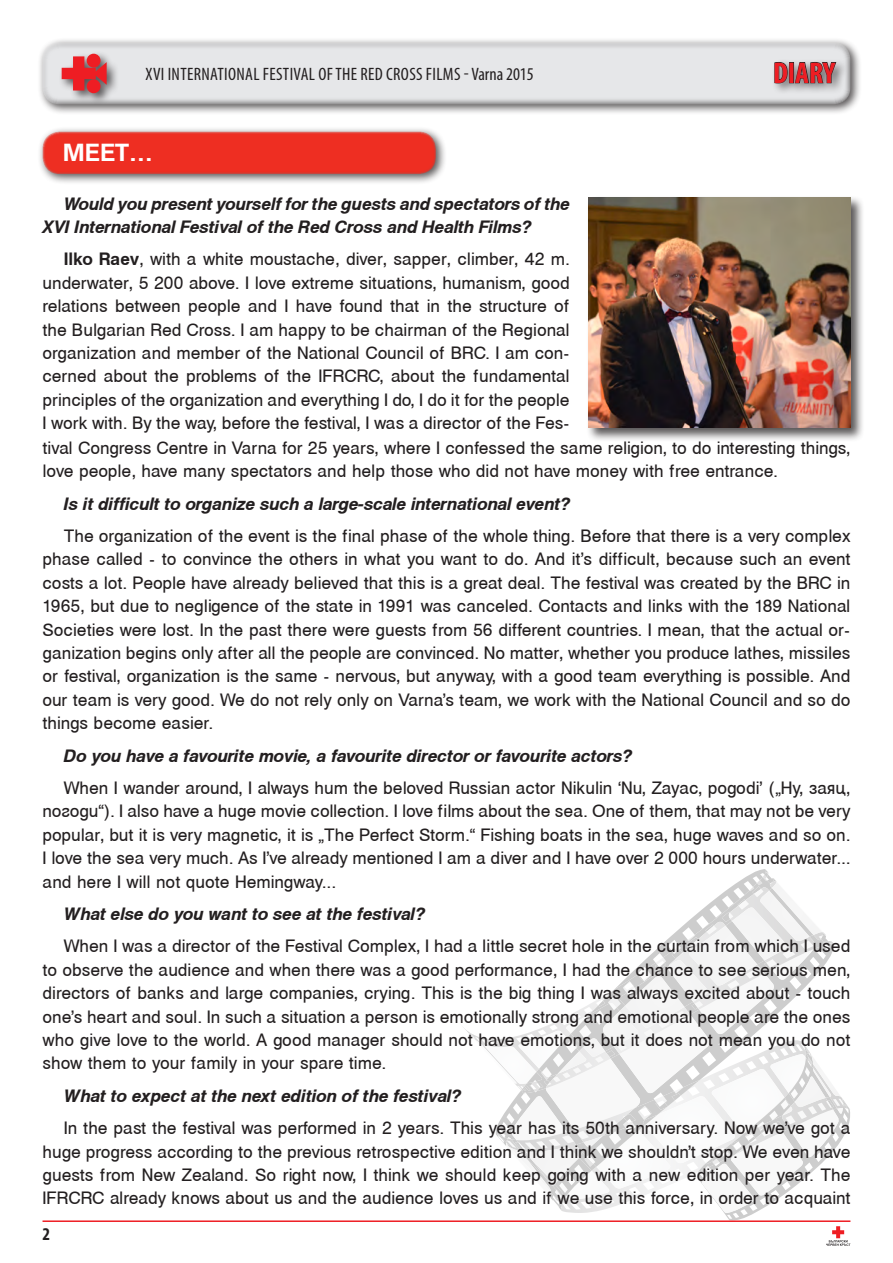
<style>
.page{position:relative;width:893px;height:1263px;background:#fff}
.page>*{position:absolute;margin:0;border:0;box-sizing:border-box;transform-origin:0 0}
.Bulletin_body{font:700 condensed 30px "Myriad Pro";color:#ee1d23}
.Bulletin_body-2{font:700 27px "Helen Bg";color:#fff}
.Bulletin_body-3{font:19.5px/23.4px "Helen Bg";color:#231f20;text-align:justify}
.Bulletin_body-4{font:italic 700 19.5px/23.4px "Helen Bg";letter-spacing:-.005em;color:#231f20}
.t1{font:condensed 18px "Myriad Pro";letter-spacing:.02em;color:#231f20}
.Bulletin_body-5{font:700 condensed 18px "Myriad Pro";color:#231f20}
.s1{font-weight:700}
</style>
<div class="page">
<svg style="left:468px;top:870px;width:382px;height:350px"></svg>
<hr style="left:43px;top:1220px;width:807px;height:2px;background:#ee1d23">
<svg style="left:826px;top:1226px;width:24px;height:20px"></svg>
<div style="left:37px;top:37px;width:825px;height:79px;background:#231f20;opacity:.75"></div>
<div style="left:42px;top:43px;width:808px;height:61px;background:#e6e7e9;border-radius:17px"></div>
<div style="left:58px;top:50px;width:61px;height:55px;background:#231f20;opacity:.75"></div>
<div style="left:87px;top:54px;width:14px;height:14px;background:#ee1d23;border-radius:50%"></div>
<div style="left:87px;top:79px;width:14px;height:14px;background:#ee1d23;border-radius:50%"></div>
<svg style="left:62px;top:56px;width:45px;height:35px"></svg>
<div style="left:771px;top:58px;width:76px;height:37px;background:#231f20;opacity:.75"></div>
<svg style="left:774px;top:62px;width:14px;height:22px"></svg>
<svg style="left:795px;top:62px;width:41px;height:22px"></svg>
<div style="left:37px;top:126px;width:410px;height:59px;background:#231f20;opacity:.75"></div>
<div style="left:43px;top:132px;width:393px;height:42px;background:#ee2e22;border-radius:17px"></div>
<div style="left:586px;top:195px;width:279px;height:247px;background:#231f20;opacity:.75"></div>
<img style="left:588px;top:197px;width:262px;height:231px">
<p class="t1" style="left:145px;top:64px;width:390px">XVI INTERNATIONAL FESTIVAL OF THE RED CROSS FILMS - Varna 2015</p>
<p class="Bulletin_body" style="left:773px;top:54px;width:64px">DIARY</p>
<p class="Bulletin_body-2" style="left:63px;top:138px;width:91px">MEET…</p>
<p class="Bulletin_body-4" style="left:43px;top:192px;width:529px;text-indent:21px">Would you present yourself for the guests and spectators of the<br>XVI International Festival of the Red Cross and Health Films?</p>
<p class="Bulletin_body-3" style="left:43px;top:248px;width:809px;text-align:left;text-indent:21px"><span class="s1">Ilko Raev</span>, with a white moustache, diver, sapper, climber, 42 m.<br>underwater, 5 200 above. I love extreme situations, humanism, good<br>relations between people and I have found that in the structure of<br>the Bulgarian Red Cross. I am happy to be chairman of the Regional<br>organization and member of the National Council of BRC. I am con-<br>cerned about the problems of the IFRCRC, about the fundamental<br>principles of the organization and everything I do, I do it for the people<br>I work with. By the way, before the festival, I was a director of the Fes-<br>tival Congress Centre in Varna for 25 years, where I confessed the same religion, to do interesting things, love people, have many spectators and help those who did not have money with free entrance.</p>
<p class="Bulletin_body-4" style="left:64px;top:491px;width:508px">Is it difficult to organize such a large-scale international event?</p>
<p class="Bulletin_body-3" style="left:43px;top:524px;width:809px;text-indent:21px">The organization of the event is the final phase of the whole thing. Before that there is a very complex phase called - to convince the others in what you want to do. And it’s difficult, because such an event costs a lot. People have already believed that this is a great deal. The festival was created by the BRC in 1965, but due to negligence of the state in 1991 was canceled. Contacts and links with the 189 National Societies were lost. In the past there were guests from 56 different countries. I mean, that the actual or&shy;ganization begins only after all the people are convinced. No matter, whether you produce lathes, missiles or festival, organization is the same - nervous, but anyway, with a good team everything is possible. And our team is very good. We do not rely only on Varna’s team, we work with the National Council and so do things become easier.</p>
<p class="Bulletin_body-4" style="left:64px;top:743px;width:571px">Do you have a favourite movie, a favourite director or favourite actors?</p>
<p class="Bulletin_body-3" style="left:43px;top:776px;width:809px;text-indent:21px">When I wander around, I always hum the beloved Russian actor Nikulin ‘Nu, Zayac, pogodi’ („Ну, заяц, погоди”). I also have a huge movie collection. I love films about the sea. One of them, that may not be very popular, but it is very magnetic, it is “The Perfect Storm.” Fishing boats in the sea, huge waves and so on.<br>I love the sea very much. As I’ve already mentioned I am a diver and I have over 2 000 hours underwater... and here I will not quote Hemingway...</p>
<p class="Bulletin_body-4" style="left:64px;top:902px;width:363px">What else do you want to see at the festival?</p>
<p class="Bulletin_body-3" style="left:43px;top:935px;width:809px;text-indent:21px">When I was a director of the Festival Complex, I had a little secret hole in the curtain from which I used to observe the audience and when there was a good performance, I had the chance to see serious men, directors of banks and large companies, crying. This is the big thing I was always excited about - touch one’s heart and soul. In such a situation a person is emotionally strong and emotional people are the ones who give love to the world. A good manager should not have emotions, but it does not mean you do not show them to your family in your spare time.</p>
<p class="Bulletin_body-4" style="left:64px;top:1084px;width:400px">What to expect at the next edition of the festival?</p>
<p class="Bulletin_body-3" style="left:43px;top:1116px;width:809px;text-indent:21px">In the past the festival was performed in 2 years. This year has its 50th anniversary. Now we’ve got a huge progress according to the previous retrospective edition and I think we shouldn’t stop. We even have guests from New Zealand. So right now, I think we should keep going with a new edition per year. The IFRCRC already knows about us and the audience loves us and if we use this force, in order to acquaint</p>
<p class="Bulletin_body-5" style="left:43px;top:1222px;width:9px">2</p>
</div>
